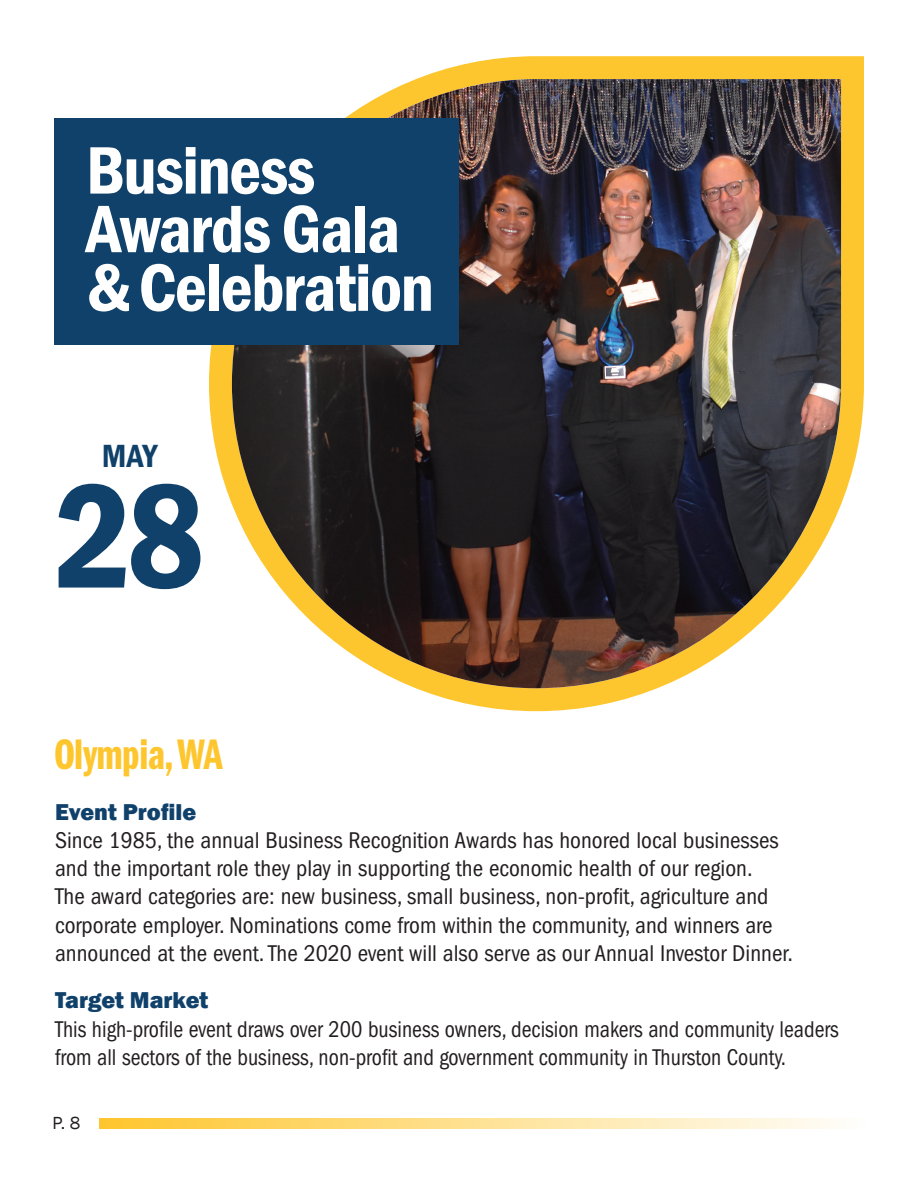
<style>
.page{position:relative;width:918px;height:1188px;background:#fff}
.page>*{position:absolute;margin:0;border:0;box-sizing:border-box;transform-origin:0 0}
.t1{font:600 condensed 153.45px "Franklin Gothic";color:#10416a}
.t2{font:600 condensed 69.45px/58.7px "Franklin Gothic";letter-spacing:-.02em;color:#fff}
.t3{font:44.25px "ITC Franklin Gothic Std Dm Cp";letter-spacing:-.02em;color:#fec62e}
.t4{font:600 condensed 33px "Franklin Gothic";color:#10416a}
.t5{font:condensed 23.55px/28.3px "ITC Franklin Gothic Std";color:#231f20}
.t6{font:condensed 23.55px/28.3px "ITC Franklin Gothic Std";color:#231f20;scale:.94 1}
.t7{font:800 23.55px "Franklin Gothic";color:#10416a}
.t8{font:18px "Franklin Gothic";color:#231f20}
</style>
<div class="page">
<svg style="left:209px;top:56px;width:655px;height:655px"></svg>
<img style="left:232px;top:79px;width:609px;height:609px">
<div style="left:54px;top:119px;width:405px;height:226px;background:#10416a"></div>
<svg style="left:99px;top:1119px;width:735px;height:10px;background:#fee090"></svg>
<p class="t2" style="left:86px;top:140px;width:316px">Business<br>Awards Gala</p>
<p class="t2" style="left:86px;top:257px;width:349px">&amp; Celebration</p>
<p class="t4" style="left:102px;top:434px;width:57px">MAY</p>
<p class="t1" style="left:54px;top:434px;width:152px">28</p>
<p class="t3" style="left:54px;top:730px;width:170px">Olympia, WA</p>
<p class="t7" style="left:55px;top:796px;width:143px">Event Profile</p>
<p class="t5" style="left:55px;top:826px;width:740px">Since 1985, the annual Business Recognition Awards has honored local businesses and the important role they play in supporting the economic health of our region.<br>The award categories are: new business, small business, non-profit, agriculture and corporate employer. Nominations come from within the community, and winners are announced at the event. The 2020 event will also serve as our Annual Investor Dinner.</p>
<p class="t7" style="left:55px;top:985px;width:155px">Target Market</p>
<p class="t6" style="left:55px;top:1015px;width:835px">This high-profile event draws over 200 business owners, decision makers and community leaders from all sectors of the business, non-profit and government community in Thurston County.</p>
<p class="t8" style="left:52px;top:1112px;width:29px">P. 8</p>
</div>
